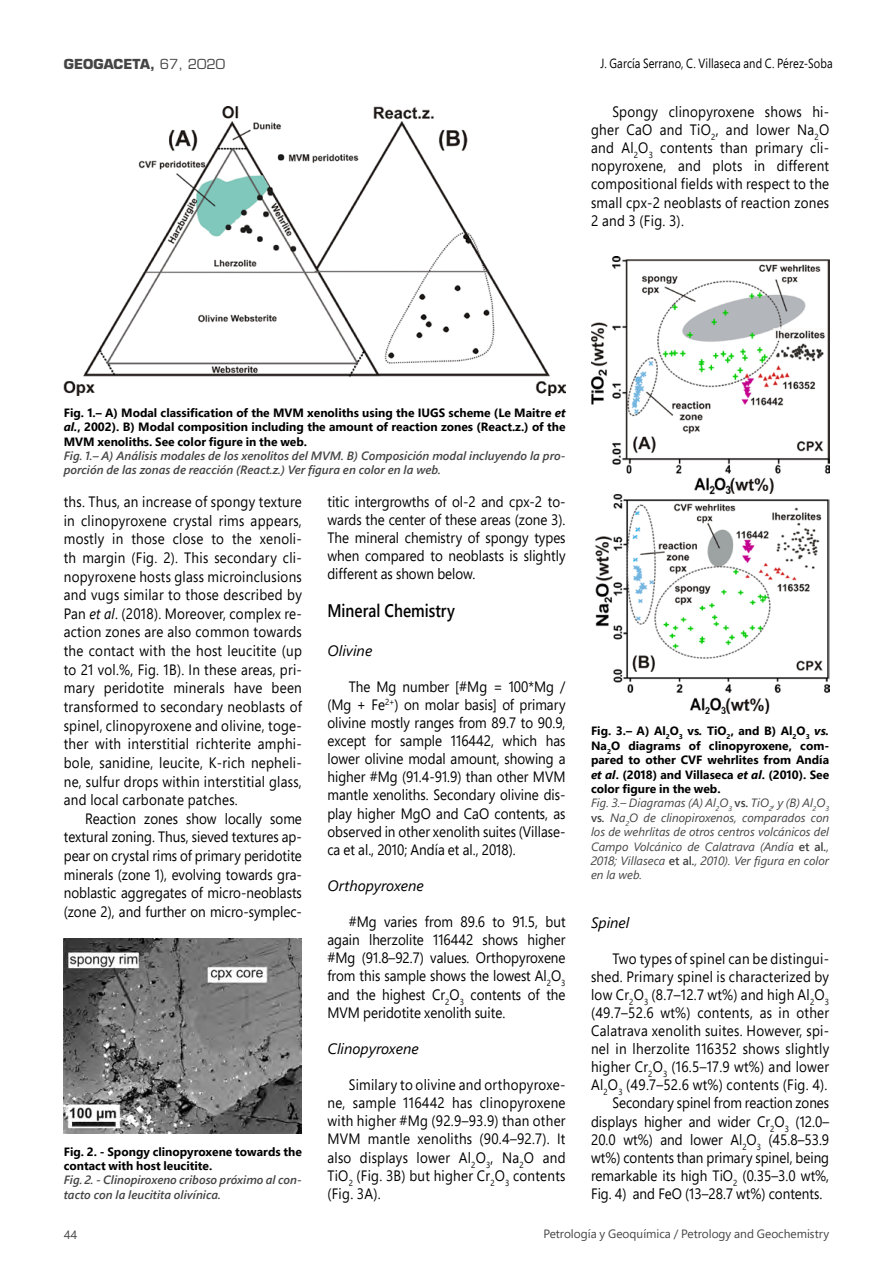
<style>
.page{position:relative;width:893px;height:1263px;background:#fff}
.page>*{position:absolute;margin:0;border:0;box-sizing:border-box;transform-origin:0 0}
.TEXT_BOLD{font:600 18.15px "Segoe UI";color:#000;scale:.85 1}
.TEXT{font:15px/18.1px "Segoe Pro";color:#000;text-align:justify;scale:.9 1}
.TEXT_ITALIC{font:italic 15px "Segoe Pro";color:#000}
.t1{font:700 13.5px "Eurostile LT Std";color:#464545}
.t2{font:13.2px "Segoe Pro";letter-spacing:.01em;color:#000;scale:.85 1}
.PIE_DE_PÁG_ESPAÑOL{font:700 12px/14.4px "Segoe Pro";color:#000;text-align:justify}
.PIE_DE_PÁG_INGLÉS{font:italic 12px/14.4px "Segoe Pro";color:#464545;text-align:justify}
.PIE_DE_PÁG_INGLÉS-2{font:italic 600 12px/14.4px "Segoe Pro";color:#464545}
.PIE_DE_PÁG_ESPAÑOL-2{font:italic 600 12px/14.4px "Segoe Pro";color:#464545}
.t3{font:12px "Segoe Pro";color:#464545}
.s1{font-weight:400}
.s2{font-style:italic}
.s3{font-weight:600;font-style:normal}
.s4{font-weight:600}
</style>
<div class="page">
<img style="left:64px;top:106px;width:502px;height:289px">
<img style="left:64px;top:939px;width:238px;height:195px">
<img style="left:591px;top:257px;width:238px;height:457px">
<p class="t1" style="left:64px;top:56px;width:163px">GEOGACETA, <span class="s1">67, 2020</span></p>
<p class="t2" style="left:601px;top:54px;width:275px">J. García Serrano, C. Villaseca and C. Pérez-Soba</p>
<p class="TEXT" style="left:591px;top:102px;width:266px;text-indent:21px">Spongy clinopyroxene shows hi&shy;gher CaO and TiO<sub>2</sub>, and lower Na<sub>2</sub>O and Al<sub>2</sub>O<sub>3</sub> contents than primary cli&shy;nopyroxene, and plots in different compositional fields with respect to the small cpx-2 neoblasts of reaction zones 2 and 3 (Fig. 3).</p>
<p class="PIE_DE_PÁG_ESPAÑOL" style="left:64px;top:405px;width:503px">Fig. 1.– A) Modal classification of the MVM xenoliths using the IUGS scheme (Le Maitre <span class="s2">et al.</span>, 2002). B) Modal composition including the amount of reaction zones (React.z.) of the MVM xenoliths. See color figure in the web.</p>
<p class="PIE_DE_PÁG_INGLÉS-2" style="left:64px;top:448px;width:503px">Fig. 1.– A) Análisis modales de los xenolitos del MVM. B) Composición modal incluyendo la pro&shy;porción de las zonas de reacción (React.z.) Ver figura en color en la web.</p>
<p class="TEXT" style="left:64px;top:492px;width:266px;line-height:18.6px">ths. Thus, an increase of spongy texture in clinopyroxene crystal rims appears, mostly in those close to the xenoli&shy;th margin (Fig. 2). This secondary cli&shy;nopyroxene hosts glass microinclusions and vugs similar to those described by Pan <span class="s2">et al</span>. (2018). Moreover, complex re&shy;action zones are also common towards the contact with the host leucitite (up to 21 vol.%, Fig. 1B). In these areas, pri&shy;mary peridotite minerals have been transformed to secondary neoblasts of spinel, clinopyroxene and olivine, toge&shy;ther with interstitial richterite amphi&shy;bole, sanidine, leucite, K-rich nepheli&shy;ne, sulfur drops within interstitial glass, and local carbonate patches.</p>
<p class="TEXT" style="left:64px;top:809px;width:266px;line-height:18.6px;text-indent:21px">Reaction zones show locally some textural zoning. Thus, sieved textures ap&shy;pear on crystal rims of primary peridotite minerals (zone 1), evolving towards gra&shy;noblastic aggregates of micro-neoblasts (zone 2), and further on micro-symplec-</p>
<p class="PIE_DE_PÁG_ESPAÑOL" style="left:64px;top:1144px;width:240px">Fig. 2. - Spongy clinopyroxene towards the contact with host leucitite.</p>
<p class="PIE_DE_PÁG_ESPAÑOL-2" style="left:64px;top:1172px;width:240px">Fig. 2. - Clinopiroxeno criboso próximo al con&shy;tacto con la leucitita olivínica.</p>
<p class="TEXT" style="left:327px;top:492px;width:266px">titic intergrowths of ol-2 and cpx-2 to&shy;wards the center of these areas (zone 3).<br>The mineral chemistry of spongy types when compared to neoblasts is slightly different as shown below.</p>
<p class="TEXT_BOLD" style="left:327px;top:594px;width:152px">Mineral Chemistry</p>
<p class="TEXT_ITALIC" style="left:327px;top:640px;width:46px">Olivine</p>
<p class="TEXT" style="left:327px;top:677px;width:266px;text-indent:21px">The Mg number [#Mg = 100*Mg / (Mg + Fe<sup>2+</sup>) on molar basis] of primary olivine mostly ranges from 89.7 to 90.9, except for sample 116442, which has lower olivine modal amount, showing a higher #Mg (91.4-91.9) than other MVM mantle xenoliths. Secondary olivine dis&shy;play higher MgO and CaO contents, as observed in other xenolith suites (Villase&shy;ca et al., 2010; Andía et al., 2018).</p>
<p class="TEXT_ITALIC" style="left:327px;top:875px;width:98px">Orthopyroxene</p>
<p class="TEXT" style="left:327px;top:912px;width:266px;text-indent:21px">#Mg varies from 89.6 to 91.5, but again lherzolite 116442 shows higher #Mg (91.8–92.7) values. Orthopyroxene from this sample shows the lowest Al<sub>2</sub>O<sub>3 </sub>and the highest Cr<sub>2</sub>O<sub>3</sub> contents of the MVM peridotite xenolith suite.</p>
<p class="TEXT_ITALIC" style="left:327px;top:1038px;width:93px">Clinopyroxene</p>
<p class="TEXT" style="left:327px;top:1075px;width:266px;text-indent:21px">Similary to olivine and orthopyroxe&shy;ne, sample 116442 has clinopyroxene with higher #Mg (92.9–93.9) than other MVM mantle xenoliths (90.4–92.7). It also displays lower Al<sub>2</sub>O<sub>3</sub>, Na<sub>2</sub>O and TiO<sub>2</sub> (Fig. 3B) but higher Cr<sub>2</sub>O<sub>3</sub> contents (Fig. 3A).</p>
<p class="PIE_DE_PÁG_ESPAÑOL" style="left:591px;top:723px;width:240px">Fig. 3.– A) Al<sub>2</sub>O<sub>3</sub> vs<span class="s2">.</span> TiO<sub>2</sub>, and B) Al<sub>2</sub>O<sub>3</sub> <span class="s2">vs.<br></span>Na<sub>2</sub>O diagrams of clinopyroxene, com&shy;pared to other CVF wehrlites from Andía <span class="s2">et al</span>. (2018) and Villaseca <span class="s2">et al</span>. (2010). See color figure in the web.</p>
<p class="PIE_DE_PÁG_INGLÉS" style="left:591px;top:796px;width:240px">Fig. 3.– Diagramas (A) Al<sub>2</sub>O<sub>3</sub> <span class="s3">vs.</span> TiO<sub>2</sub>, y (B) Al<sub>2</sub>O<sub>3 </sub><span class="s3">vs</span><span class="s4">.</span> Na<sub>2</sub>O de clinopiroxenos, comparados con los de wehrlitas de otros centros volcánicos del Campo Volcánico de Calatrava (Andía <span class="s3">et al</span><span class="s4">.</span>, 2018; Villaseca <span class="s3">et al</span><span class="s4">.</span>, 2010). Ver figura en color en la web.</p>
<p class="TEXT_ITALIC" style="left:591px;top:912px;width:40px">Spinel</p>
<p class="TEXT" style="left:591px;top:949px;width:266px;text-indent:21px">Two types of spinel can be distingui&shy;shed. Primary spinel is characterized by low Cr<sub>2</sub>O<sub>3</sub> (8.7–12.7 wt%) and high Al<sub>2</sub>O<sub>3 </sub>(49.7–52.6 wt%) contents, as in other Calatrava xenolith suites. However, spi&shy;nel in lherzolite 116352 shows slightly higher Cr<sub>2</sub>O<sub>3</sub> (16.5–17.9 wt%) and lower Al<sub>2</sub>O<sub>3</sub> (49.7–52.6 wt%) contents (Fig. 4).</p>
<p class="TEXT" style="left:591px;top:1094px;width:266px;text-indent:21px">Secondary spinel from reaction zones displays higher and wider Cr<sub>2</sub>O<sub>3</sub> (12.0– 20.0 wt%) and lower Al<sub>2</sub>O<sub>3</sub> (45.8–53.9 wt%) contents than primary spinel, being remarkable its high TiO<sub>2</sub> (0.35–3.0 wt%, Fig. 4) and FeO (13–28.7 wt%) contents.</p>
<p class="t3" style="left:64px;top:1226px;width:15px">44</p>
<p class="t3" style="left:543px;top:1225px;width:287px">Petrología y Geoquímica / Petrology and Geochemistry</p>
</div>
